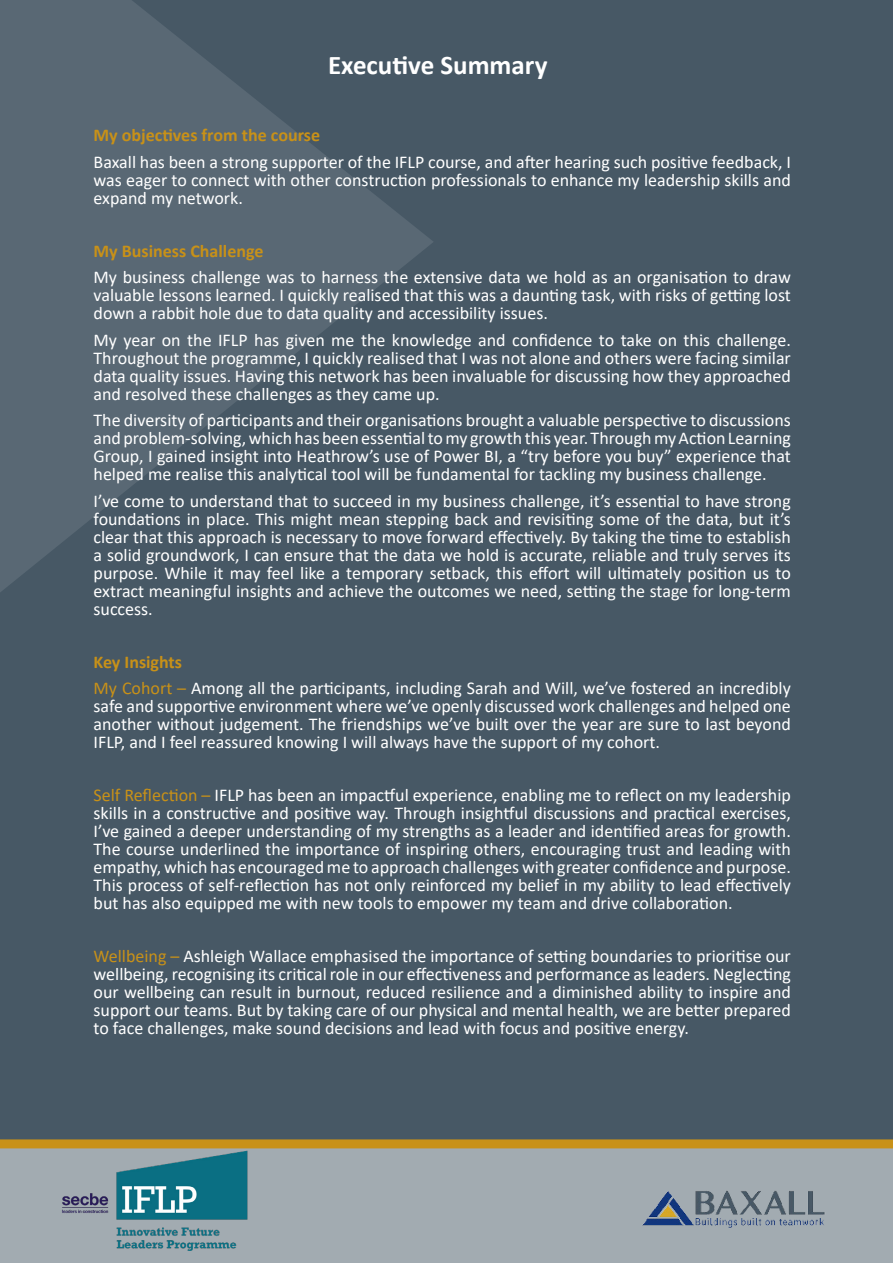
<style>
.page{position:relative;width:893px;height:1263px;background:#475865}
.page>*{position:absolute;margin:0;border:0;box-sizing:border-box;transform-origin:0 0}
.Flysheet_-_SubTitle{font:700 27px "Calibri";color:#fff}
.Executive_Summary{font:18px/18px "Calibri";color:#fff;text-align:justify}
.Executive_Summary-2{font:700 18px "Calibri";color:#c89118}
.s1{color:#c89118}
</style>
<div class="page">
<div style="left:0;top:1144px;width:893px;height:119px;background:#a2abb1"></div>
<div style="left:0;top:1139px;width:893px;height:9px;background:#c89118"></div>
<svg style="left:0;top:0;width:433px;height:592px;fill:#596874"></svg>
<img style="left:54px;top:1148px;width:198px;height:103px">
<img style="left:642px;top:1190px;width:183px;height:38px">
<p class="Flysheet_-_SubTitle" style="left:328px;top:46px;width:221px">Executive Summary</p>
<p class="Executive_Summary-2" style="left:94px;top:123px;width:228px">My objectives from the course</p>
<p class="Executive_Summary" style="left:94px;top:152px;width:699px">Baxall has been a strong supporter of the IFLP course, and after hearing such positive feedback, I was eager to connect with other construction professionals to enhance my leadership skills and expand my network.</p>
<p class="Executive_Summary-2" style="left:94px;top:238px;width:171px">My Business Challenge</p>
<p class="Executive_Summary" style="left:94px;top:268px;width:699px">My business challenge was to harness the extensive data we hold as an organisation to draw valuable lessons learned. I quickly realised that this was a daunting task, with risks of getting lost down a rabbit hole due to data quality and accessibility issues.</p>
<p class="Executive_Summary" style="left:94px;top:330px;width:699px">My year on the IFLP has given me the knowledge and confidence to take on this challenge.<br>Throughout the programme, I quickly realised that I was not alone and others were facing similar data quality issues. Having this network has been invaluable for discussing how they approached and resolved these challenges as they came up.</p>
<p class="Executive_Summary" style="left:94px;top:411px;width:699px">The diversity of participants and their organisations brought a valuable perspective to discussions and problem-solving, which has been essential to my growth this year. Through my Action Learning Group, I gained insight into Heathrow’s use of Power BI, a “try before you buy” experience that helped me realise this analytical tool will be fundamental for tackling my business challenge.</p>
<p class="Executive_Summary" style="left:94px;top:491px;width:699px">I’ve come to understand that to succeed in my business challenge, it’s essential to have strong foundations in place. This might mean stepping back and revisiting some of the data, but it’s clear that this approach is necessary to move forward effectively. By taking the time to establish a solid groundwork, I can ensure that the data we hold is accurate, reliable and truly serves its purpose. While it may feel like a temporary setback, this effort will ultimately position us to extract meaningful insights and achieve the outcomes we need, setting the stage for long-term success.</p>
<p class="Executive_Summary-2" style="left:94px;top:649px;width:90px">Key Insights</p>
<p class="Executive_Summary" style="left:94px;top:679px;width:699px"><span class="s1">My Cohort –</span> Among all the participants, including Sarah and Will, we’ve fostered an incredibly safe and supportive environment where we’ve openly discussed work challenges and helped one another without judgement. The friendships we’ve built over the year are sure to last beyond IFLP, and I feel reassured knowing I will always have the support of my cohort.</p>
<p class="Executive_Summary" style="left:94px;top:786px;width:699px"><span class="s1">Self Reflection –</span> IFLP has been an impactful experience, enabling me to reflect on my leadership skills in a constructive and positive way. Through insightful discussions and practical exercises, I’ve gained a deeper understanding of my strengths as a leader and identified areas for growth.<br>The course underlined the importance of inspiring others, encouraging trust and leading with empathy, which has encouraged me to approach challenges with greater confidence and purpose.<br>This process of self-reflection has not only reinforced my belief in my ability to lead effectively but has also equipped me with new tools to empower my team and drive collaboration.</p>
<p class="Executive_Summary" style="left:94px;top:947px;width:699px"><span class="s1">Wellbeing –</span> Ashleigh Wallace emphasised the importance of setting boundaries to prioritise our wellbeing, recognising its critical role in our effectiveness and performance as leaders. Neglecting our wellbeing can result in burnout, reduced resilience and a diminished ability to inspire and support our teams. But by taking care of our physical and mental health, we are better prepared to face challenges, make sound decisions and lead with focus and positive energy.</p>
</div>
